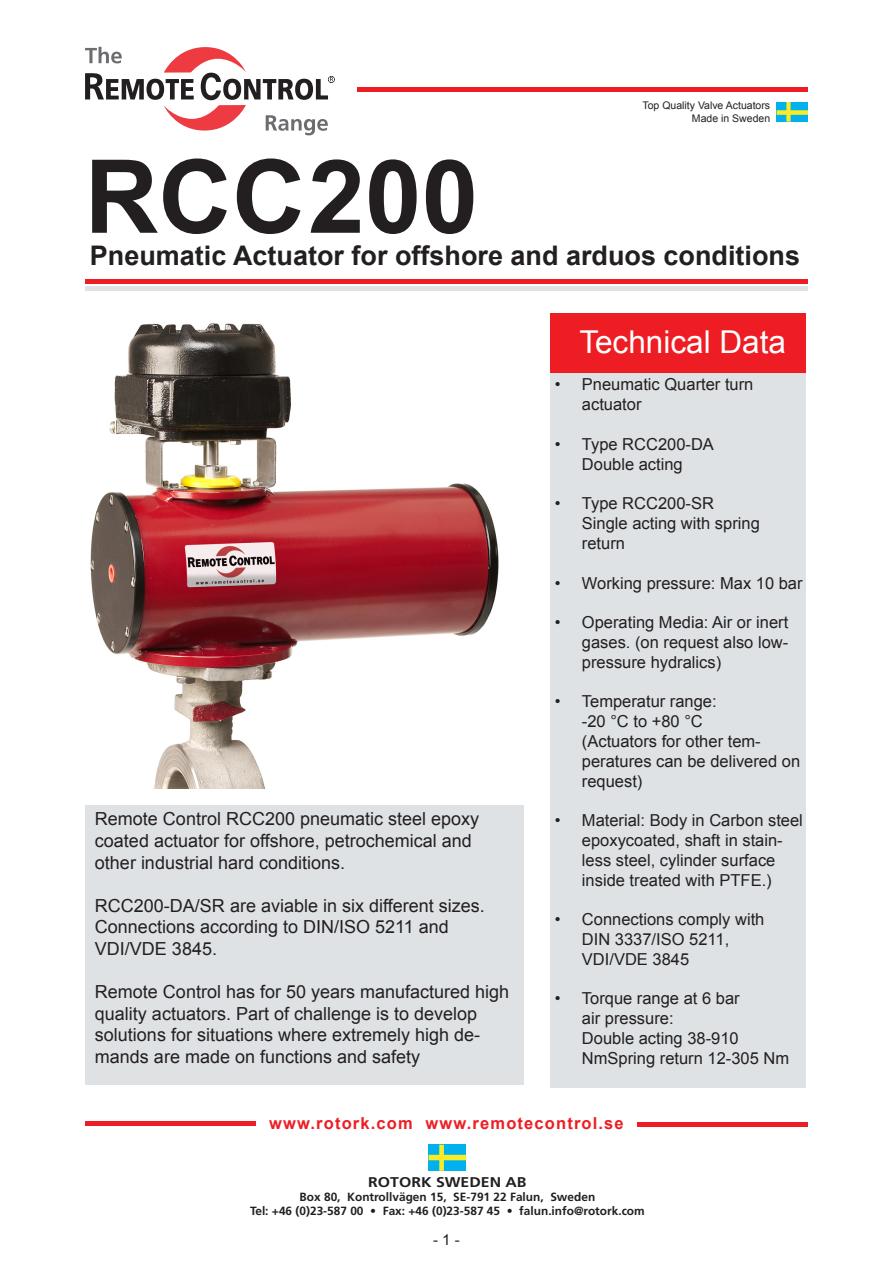
<style>
.page{position:relative;width:893px;height:1263px;background:#fff}
.page>*{position:absolute;margin:0;border:0;box-sizing:border-box;transform-origin:0 0}
.t1{font:700 102px "Arial";color:#231f20}
.t2{font:31.5px "Arial";color:#fff}
.t3{font:700 27px "Arial";color:#231f20}
.t4{font:18px/21.6px "Arial";color:#231f20}
.t5{font:16.5px/19.8px "Arial";color:#231f20}
.t6{font:700 16.5px "Arial";letter-spacing:.07em;color:#ee1d23}
.t7{font:15px "Arial";color:#231f20}
.t8{font:700 14.1px "Frutiger LT Std";color:#231f20;scale:1.12 1}
.t9{font:700 11.85px "Frutiger LT Std";color:#231f20}
.t10{font:10.5px "Arial";color:#231f20}
</style>
<div class="page">
<svg style="left:777px;top:102px;width:31px;height:20px"></svg>
<div style="left:358px;top:87px;width:450px;height:5px;background:#ee1d23"></div>
<svg style="left:85px;top:47px;width:250px;height:88px"></svg>
<div style="left:551px;top:369px;width:255px;height:719px;background:#dee2e4"></div>
<div style="left:85px;top:804px;width:438px;height:280px;background:#dee2e4"></div>
<div style="left:550px;top:313px;width:256px;height:60px;background:#ee1d23"></div>
<div style="left:85px;top:279px;width:723px;height:5px;background:#ee1d23"></div>
<div style="left:85px;top:286px;width:723px;height:5px;background:#dee2e4"></div>
<hr style="left:85px;top:1122px;width:170px;height:4px;background:#ee1d23">
<div style="left:638px;top:1122px;width:170px;height:5px;background:#ee1d23"></div>
<svg style="left:429px;top:1145px;width:37px;height:26px"></svg>
<img style="left:90px;top:323px;width:409px;height:465px">
<p class="t10" style="left:643px;top:99px;width:129px">Top Quality Valve Actuators</p>
<p class="t10" style="left:692px;top:112px;width:80px">Made in Sweden</p>
<p class="t1" style="left:85px;top:130px;width:395px">RCC200</p>
<p class="t3" style="left:90px;top:237px;width:712px">Pneumatic Actuator for offshore and arduos conditions</p>
<p class="t4" style="left:95px;top:808px;width:386px">Remote Control RCC200 pneumatic steel epoxy coated actuator for offshore, petrochemical and other industrial hard conditions.</p>
<p class="t4" style="left:95px;top:895px;width:391px">RCC200-DA/SR are aviable in six different sizes.</p>
<p class="t4" style="left:95px;top:916px;width:355px">Connections according to DIN/ISO 5211 and</p>
<p class="t4" style="left:95px;top:938px;width:124px">VDI/VDE 3845.</p>
<p class="t4" style="left:95px;top:981px;width:416px">Remote Control has for 50 years manufactured high quality actuators. Part of challenge is to develop</p>
<p class="t4" style="left:95px;top:1024px;width:387px">solutions for situations where extremely high de&shy;mands are made on functions and safety</p>
<p class="t2" style="left:579px;top:322px;width:208px">Technical Data</p>
<p class="t5" style="left:582px;top:375px;width:173px;text-indent:-27px">• Pneumatic Quarter turn actuator</p>
<p class="t5" style="left:555px;top:434px;width:161px;text-align:center">• Type RCC200-DA<br>Double acting</p>
<p class="t5" style="left:582px;top:494px;width:179px;text-indent:-27px">• Type RCC200-SR<br>Single acting with spring return</p>
<p class="t5" style="left:555px;top:573px;width:249px">• Working pressure: Max 10 bar</p>
<p class="t5" style="left:582px;top:613px;width:208px;text-align:justify;text-indent:-27px">• Operating Media: Air or inert gases. (on request also low&shy;pressure hydralics)</p>
<p class="t5" style="left:582px;top:692px;width:220px;text-indent:-27px">• Temperatur range:<br>-20 °C to +80 °C<br>(Actuators for other tem&shy;peratures can be delivered on request)</p>
<p class="t5" style="left:555px;top:811px;width:250px;text-align:center">• Material: Body in Carbon steel epoxycoated, shaft in stain-<br>less steel, cylinder surface<br>inside treated with PTFE.)</p>
<p class="t5" style="left:582px;top:910px;width:184px;text-indent:-27px">• Connections comply with<br>DIN 3337/ISO 5211,<br>VDI/VDE 3845</p>
<p class="t5" style="left:582px;top:989px;width:209px;text-indent:-27px">• Torque range at 6 bar<br>air pressure:<br>Double acting 38-910<br>NmSpring return 12-305 Nm</p>
<p class="t6" style="left:269px;top:1112px;width:356px">www.rotork.com www.remotecontrol.se</p>
<p class="t8" style="left:368px;top:1174px;width:143px">ROTORK SWEDEN AB</p>
<p class="t9" style="left:300px;top:1190px;width:297px">Box 80, Kontrollvägen 15, SE-791 22 Falun, Sweden</p>
<p class="t9" style="left:250px;top:1204px;width:396px">Tel: +46 (0)23-587 00 • Fax: +46 (0)23-587 45 • falun.info@rotork.com</p>
<p class="t7" style="left:433px;top:1230px;width:28px">- 1 -</p>
</div>
